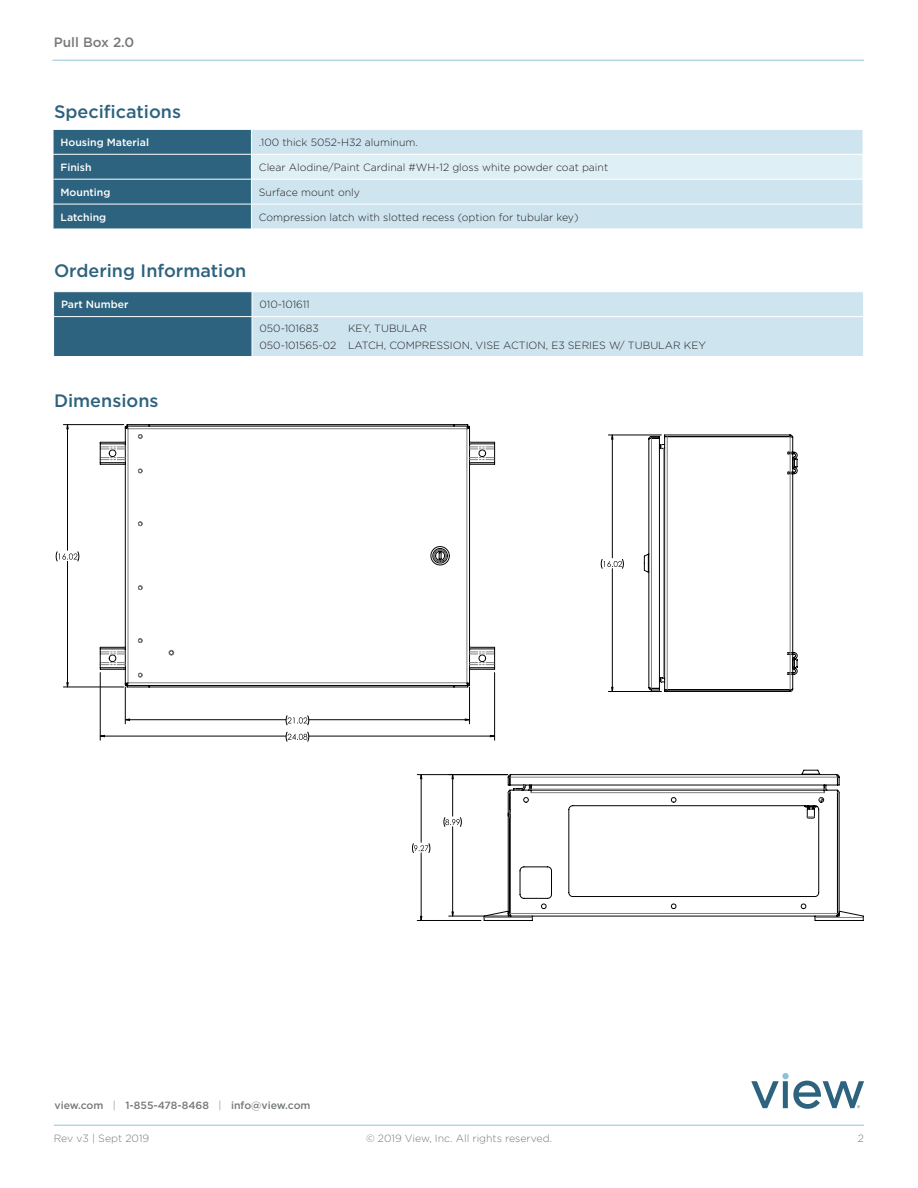
<style>
.page{position:relative;width:918px;height:1188px;background:#fff}
.page>*{position:absolute;margin:0;border:0;box-sizing:border-box;transform-origin:0 0}
.Subhead_1{font:500 18px "Gotham";color:#2d637e}
.Running_Header{font:500 13.5px "Gotham";color:#767a79}
.Table_Copy{font:300 10.5px "Gotham";color:#231f20}
.t1{font:300 10.5px "Gotham";color:#767a79}
.Table_Copy-2{font:500 10.5px "Gotham";color:#fff}
.t2{font:500 10.5px "Gotham";color:#767a79}
.s1{font-weight:300}
</style>
<div class="page">
<svg style="left:751px;top:1081px;width:28px;height:27px"></svg>
<div style="left:783px;top:1081px;width:5px;height:27px;background:#2d637e"></div>
<div style="left:782px;top:1073px;width:7px;height:6px;background:#8ac4dc;border-radius:50%"></div>
<svg style="left:793px;top:1081px;width:71px;height:28px"></svg>
<hr style="left:54px;top:1125px;width:810px;height:1px;background:#8ac4dc">
<hr style="left:52px;top:60px;width:812px;height:1px;background:#8ac4dc">
<div style="left:252px;top:130px;width:611px;height:99px;background:#cee5f0"></div>
<div style="left:251px;top:154px;width:612px;height:25px;background:#dfeff6"></div>
<hr style="left:251px;top:154px;width:612px;height:1px;background:#fff">
<hr style="left:251px;top:179px;width:612px;height:1px;background:#fff">
<hr style="left:251px;top:204px;width:612px;height:1px;background:#fff">
<svg style="left:53px;top:129px;width:199px;height:100px;background:#376b84"></svg>
<svg style="left:53px;top:292px;width:810px;height:64px;background:#a7c5d4"></svg>
<hr style="left:252px;top:316px;width:612px;height:1px;background:#fff">
<hr style="left:252px;top:317px;width:1px;height:39px;background:#fff">
<svg style="left:286px;top:715px;width:23px;height:10px"></svg>
<svg style="left:286px;top:732px;width:23px;height:10px"></svg>
<svg style="left:56px;top:551px;width:23px;height:11px"></svg>
<hr style="left:309px;top:719px;width:161px;height:1px;background:#040503">
<hr style="left:125px;top:719px;width:161px;height:1px;background:#040503">
<hr style="left:469px;top:687px;width:1px;height:37px;background:#040503">
<hr style="left:125px;top:687px;width:1px;height:37px;background:#040503">
<hr style="left:309px;top:736px;width:186px;height:1px;background:#040503">
<hr style="left:100px;top:736px;width:186px;height:1px;background:#040503">
<hr style="left:494px;top:673px;width:1px;height:67px;background:#040503">
<hr style="left:100px;top:673px;width:1px;height:67px;background:#040503">
<hr style="left:67px;top:561px;width:1px;height:126px;background:#040503">
<hr style="left:67px;top:425px;width:1px;height:125px;background:#040503">
<hr style="left:63px;top:687px;width:61px;height:1px;background:#040503">
<hr style="left:63px;top:424px;width:61px;height:1px;background:#040503">
<svg style="left:100px;top:424px;width:395px;height:264px"></svg>
<hr style="left:128px;top:683px;width:339px;height:1px;background:#808180">
<hr style="left:128px;top:429px;width:1px;height:254px;background:#808180">
<hr style="left:467px;top:429px;width:1px;height:254px;background:#808180">
<hr style="left:128px;top:428px;width:339px;height:1px;background:#808180">
<svg style="left:100px;top:457px;width:25px;height:7px"></svg>
<svg style="left:100px;top:442px;width:25px;height:8px"></svg>
<svg style="left:470px;top:457px;width:25px;height:7px"></svg>
<svg style="left:470px;top:442px;width:25px;height:8px"></svg>
<svg style="left:470px;top:662px;width:25px;height:7px"></svg>
<svg style="left:470px;top:647px;width:25px;height:8px"></svg>
<svg style="left:100px;top:662px;width:25px;height:7px"></svg>
<svg style="left:100px;top:647px;width:25px;height:8px"></svg>
<svg style="left:434px;top:550px;width:12px;height:12px"></svg>
<svg style="left:138px;top:586px;width:4px;height:4px"></svg>
<svg style="left:138px;top:434px;width:4px;height:5px"></svg>
<svg style="left:138px;top:638px;width:4px;height:5px"></svg>
<svg style="left:138px;top:469px;width:4px;height:4px"></svg>
<svg style="left:138px;top:673px;width:4px;height:4px"></svg>
<svg style="left:138px;top:522px;width:4px;height:4px"></svg>
<svg style="left:169px;top:650px;width:5px;height:5px"></svg>
<svg style="left:412px;top:843px;width:18px;height:10px"></svg>
<svg style="left:444px;top:817px;width:18px;height:10px"></svg>
<hr style="left:421px;top:775px;width:1px;height:67px;background:#040503">
<hr style="left:421px;top:853px;width:1px;height:67px;background:#040503">
<hr style="left:417px;top:774px;width:91px;height:1px;background:#040503">
<hr style="left:417px;top:920px;width:64px;height:1px;background:#040503">
<hr style="left:452px;top:775px;width:1px;height:41px;background:#040503">
<hr style="left:452px;top:827px;width:1px;height:89px;background:#040503">
<hr style="left:449px;top:916px;width:59px;height:1px;background:#040503">
<svg style="left:483px;top:769px;width:381px;height:152px"></svg>
<hr style="left:510px;top:777px;width:327px;height:1px;background:#808180">
<hr style="left:510px;top:913px;width:327px;height:1px;background:#808180">
<hr style="left:531px;top:792px;width:293px;height:1px;background:#808180">
<hr style="left:531px;top:789px;width:293px;height:1px;background:#808180">
<svg style="left:807px;top:817px;width:7px;height:2px"></svg>
<hr style="left:815px;top:917px;width:48px;height:1px;background:#808180">
<hr style="left:484px;top:917px;width:48px;height:1px;background:#808180">
<svg style="left:819px;top:798px;width:4px;height:4px"></svg>
<svg style="left:508px;top:789px;width:8px;height:4px"></svg>
<svg style="left:524px;top:785px;width:7px;height:5px"></svg>
<svg style="left:601px;top:559px;width:23px;height:10px"></svg>
<hr style="left:612px;top:569px;width:1px;height:122px;background:#040503">
<hr style="left:612px;top:435px;width:1px;height:123px;background:#040503">
<hr style="left:608px;top:691px;width:53px;height:1px;background:#040503">
<hr style="left:608px;top:435px;width:53px;height:1px;background:#040503">
<svg style="left:643px;top:434px;width:155px;height:258px"></svg>
<p class="Running_Header" style="left:54px;top:33px;width:82px">Pull Box 2.0</p>
<p class="Subhead_1" style="left:54px;top:100px;width:129px">Specifications</p>
<p class="Table_Copy-2" style="left:61px;top:135px;width:90px">Housing Material</p>
<p class="Table_Copy" style="left:259px;top:136px;width:160px">.100 thick 5052-H32 aluminum.</p>
<p class="Table_Copy-2" style="left:61px;top:160px;width:33px">Finish</p>
<p class="Table_Copy" style="left:259px;top:161px;width:351px">Clear Alodine/Paint Cardinal #WH-12 gloss white powder coat paint</p>
<p class="Table_Copy-2" style="left:61px;top:185px;width:51px">Mounting</p>
<p class="Table_Copy" style="left:259px;top:185px;width:103px">Surface mount only</p>
<p class="Table_Copy-2" style="left:61px;top:210px;width:47px">Latching</p>
<p class="Table_Copy" style="left:259px;top:210px;width:321px">Compression latch with slotted recess (option for tubular key)</p>
<p class="Subhead_1" style="left:54px;top:259px;width:194px">Ordering Information</p>
<p class="Table_Copy-2" style="left:61px;top:298px;width:69px">Part Number</p>
<p class="Table_Copy" style="left:260px;top:298px;width:52px">010-101611</p>
<p class="Table_Copy" style="left:260px;top:322px;width:61px">050-101683</p>
<p class="Table_Copy" style="left:348px;top:322px;width:80px">KEY, TUBULAR</p>
<p class="Table_Copy" style="left:260px;top:339px;width:448px">050-101565-02 LATCH, COMPRESSION, VISE ACTION, E3 SERIES W/ TUBULAR KEY</p>
<p class="Subhead_1" style="left:54px;top:389px;width:106px">Dimensions</p>
<p class="t2" style="left:55px;top:1098px;width:257px">view.com <span class="s1">|</span> 1-855-478-8468 <span class="s1">|</span> info@view.com</p>
<p class="t1" style="left:54px;top:1132px;width:97px">Rev v3 | Sept 2019</p>
<p class="t1" style="left:366px;top:1132px;width:188px">© 2019 View, Inc. All rights reserved.</p>
<p class="t1" style="left:858px;top:1132px;width:8px">2</p>
</div>
